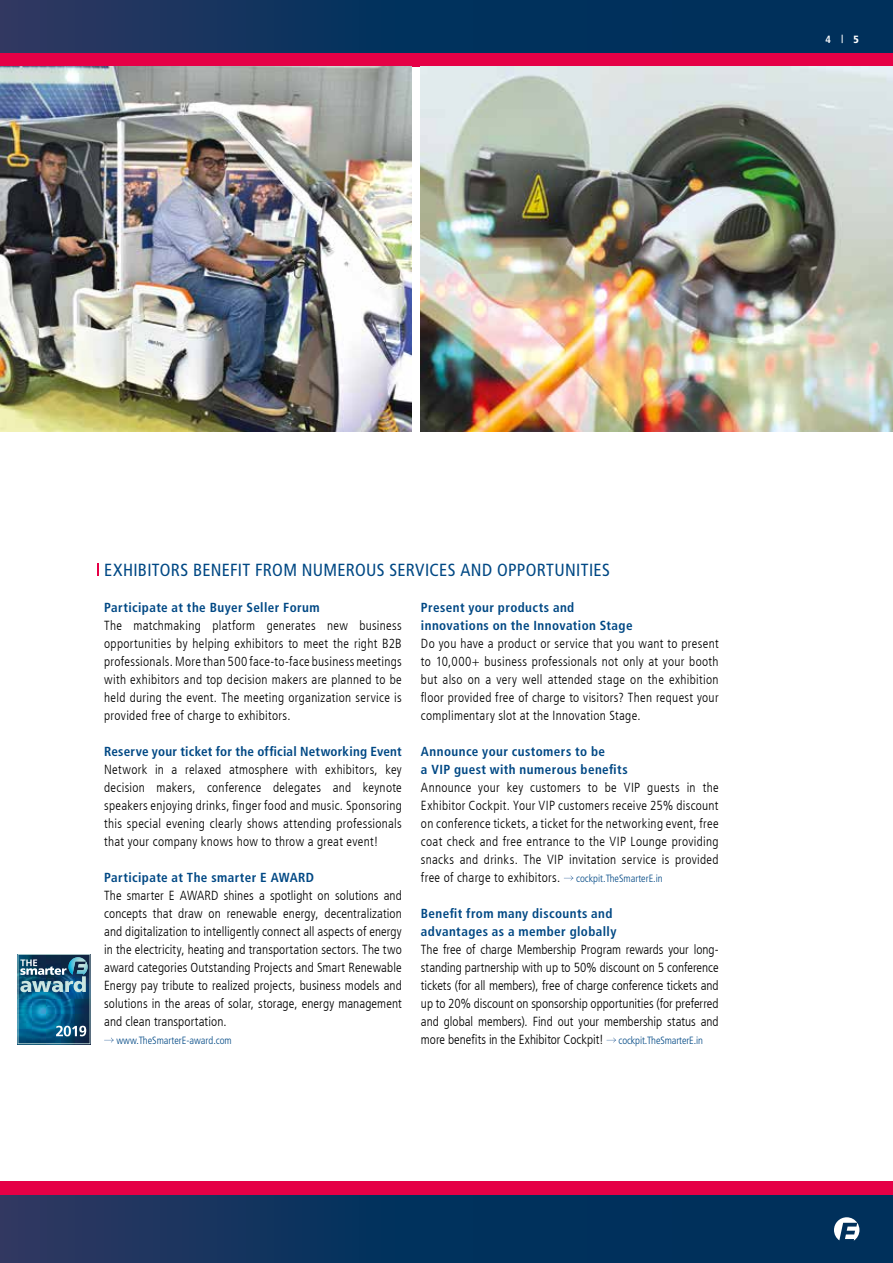
<style>
.page{position:relative;width:893px;height:1263px;background:#fff}
.page>*{position:absolute;margin:0;border:0;box-sizing:border-box;transform-origin:0 0}
.t1{font:condensed 17.55px "Frutiger LT Com";letter-spacing:.02em;color:#004884}
.t2{font:300 condensed 13.2px/18px "Frutiger LT Com";letter-spacing:.02em;color:#000;text-align:justify}
.t3{font:700 condensed 13.2px/18px "Frutiger LT Com";letter-spacing:.03em;color:#004884}
.t4{font:300 condensed 10.5px "Frutiger";color:#004884}
.t5{font:700 condensed 10.5px "Frutiger LT Com";color:#fff}
.s1{font-size:8.4px}
.s2{font-weight:900}
.s3{font-family:"Frutiger";font-size:10.5px;color:#004884}
</style>
<div class="page">
<div style="left:0;top:0;width:893px;height:53px;background:linear-gradient(to right,#233660,#002e5a)"></div>
<div style="left:0;top:1195px;width:893px;height:68px;background:linear-gradient(to right,#233660,#002e5a)"></div>
<div style="left:0;top:1181px;width:893px;height:14px;background:#e50046"></div>
<div style="left:0;top:53px;width:893px;height:14px;background:#e50046"></div>
<svg style="left:834px;top:1217px;width:25px;height:24px"></svg>
<svg style="left:97px;top:564px;width:1px;height:12px"></svg>
<svg style="left:104px;top:1037px;width:10px;height:6px"></svg>
<svg style="left:564px;top:875px;width:10px;height:6px"></svg>
<svg style="left:607px;top:1037px;width:9px;height:6px"></svg>
<img style="left:0;top:66px;width:411px;height:365px">
<img style="left:421px;top:66px;width:472px;height:365px">
<svg style="left:90px;top:954px;width:1px;height:90px"></svg>
<img style="left:18px;top:954px;width:72px;height:90px">
<p class="t5" style="left:825px;top:33px;width:35px">4 <span class="s1">|</span> <span class="s2">5</span></p>
<h1 class="t1" style="left:104px;top:560px;width:507px">EXHIBITORS BENEFIT FROM NUMEROUS SERVICES AND OPPORTUNITIES</h1>
<p class="t3" style="left:104px;top:598px;width:217px">Participate at the Buyer Seller Forum</p>
<p class="t2" style="left:104px;top:617px;width:299px">The matchmaking platform generates new business opportunities by helping exhibitors to meet the right B2B professionals. More than 500 face-to-face business meetings with exhibitors and top decision makers are planned to be held during the event. The meeting organization service is provided free of charge to exhibitors.</p>
<p class="t3" style="left:104px;top:742px;width:299px">Reserve your ticket for the official Networking Event</p>
<p class="t2" style="left:104px;top:761px;width:299px">Network in a relaxed atmosphere with exhibitors, key decision makers, conference delegates and keynote speakers enjoying drinks, finger food and music. Sponsoring this special evening clearly shows attending professionals that your company knows how to throw a great event!</p>
<p class="t3" style="left:104px;top:868px;width:212px">Participate at The smarter E AWARD</p>
<p class="t2" style="left:104px;top:887px;width:299px">The smarter E AWARD shines a spotlight on solutions and concepts that draw on renewable energy, decentralization and digitalization to intelligently connect all aspects of energy in the electricity, heating and transportation sectors. The two award categories Outstanding Projects and Smart Renewable Energy pay tribute to realized projects, business models and solutions in the areas of solar, storage, energy management and clean transportation.</p>
<p class="t4" style="left:116px;top:1034px;width:117px">www.TheSmarterE-award.com</p>
<p class="t3" style="left:421px;top:598px;width:213px">Present your products and innovations on the Innovation Stage</p>
<p class="t2" style="left:421px;top:635px;width:299px">Do you have a product or service that you want to present to 10,000+ business professionals not only at your booth but also on a very well attended stage on the exhibition floor provided free of charge to visitors? Then request your complimentary slot at the Innovation Stage.</p>
<p class="t3" style="left:421px;top:742px;width:208px">Announce your customers to be<br>a VIP guest with numerous benefits</p>
<p class="t2" style="left:421px;top:779px;width:299px">Announce your key customers to be VIP guests in the Exhibitor Cockpit. Your VIP customers receive 25% discount on conference tickets, a ticket for the networking event, free coat check and free entrance to the VIP Lounge providing snacks and drinks. The VIP invitation service is provided free of charge to exhibitors. <span class="s3">cockpit.TheSmarterE.in</span></p>
<p class="t3" style="left:421px;top:904px;width:197px">Benefit from many discounts and advantages as a member globally</p>
<p class="t2" style="left:421px;top:941px;width:299px">The free of charge Membership Program rewards your long&shy;standing partnership with up to 50% discount on 5 conference tickets (for all members), free of charge conference tickets and up to 20% discount on sponsorship opportunities (for preferred and global members). Find out your membership status and more benefits in the Exhibitor Cockpit! <span class="s3">cockpit.TheSmarterE.in</span></p>
</div>
